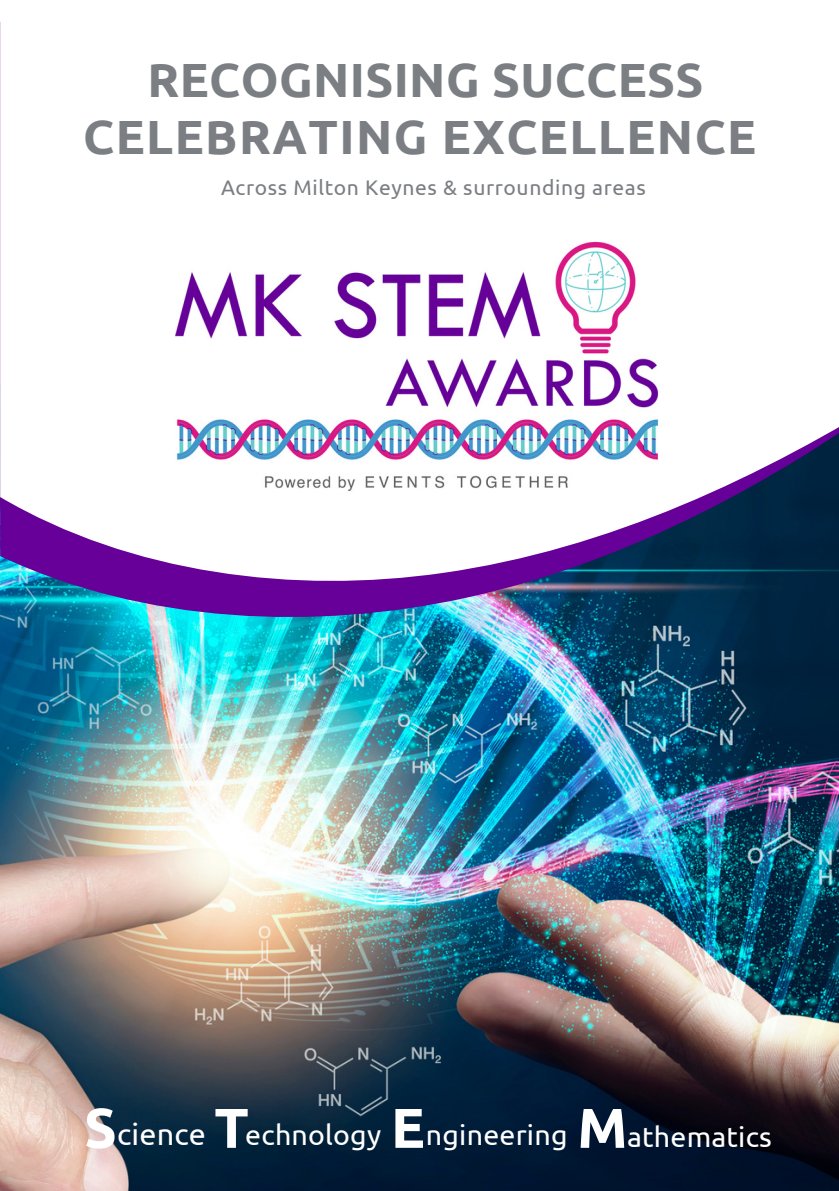
<style>
.page{position:relative;width:839px;height:1191px;background:#fff}
.page>*{position:absolute;margin:0;border:0;box-sizing:border-box;transform-origin:0 0}
.t1{font:700 56px "Ubuntu";color:#fff}
.t2{font:700 48px "Ubuntu";letter-spacing:.03em;color:#7b7e82}
.t3{font:700 48px "Ubuntu";letter-spacing:.01em;color:#7b7e82}
.t4{font:30.6px "Ubuntu";letter-spacing:.01em;color:#fff}
.t5{font:28.6px "Ubuntu";letter-spacing:.01em;color:#fff}
.t6{font:21px "Ubuntu";letter-spacing:.03em;color:#7b7e82}
</style>
<div class="page">
<img style="left:0;top:631px;width:838px;height:560px">
<img style="left:0;top:594px;width:838px;height:37px">
<svg style="left:0;top:22px;width:838px;height:572px"></svg>
<img style="left:164px;top:232px;width:504px;height:270px">
<p class="t3" style="left:147px;top:52px;width:557px">RECOGNISING SUCCESS</p>
<p class="t2" style="left:83px;top:109px;width:674px">CELEBRATING EXCELLENCE</p>
<p class="t6" style="left:221px;top:176px;width:426px">Across Milton Keynes &amp; surrounding areas</p>
<p class="t1" style="left:84px;top:1096px;width:34px">S</p>
<p class="t4" style="left:117px;top:1116px;width:90px">cience</p>
<p class="t1" style="left:214px;top:1096px;width:36px">T</p>
<p class="t5" style="left:245px;top:1119px;width:137px">echnology</p>
<p class="t1" style="left:391px;top:1096px;width:35px">E</p>
<p class="t5" style="left:426px;top:1119px;width:143px">ngineering</p>
<p class="t1" style="left:577px;top:1096px;width:52px">M</p>
<p class="t5" style="left:627px;top:1120px;width:146px">athematics</p>
</div>
